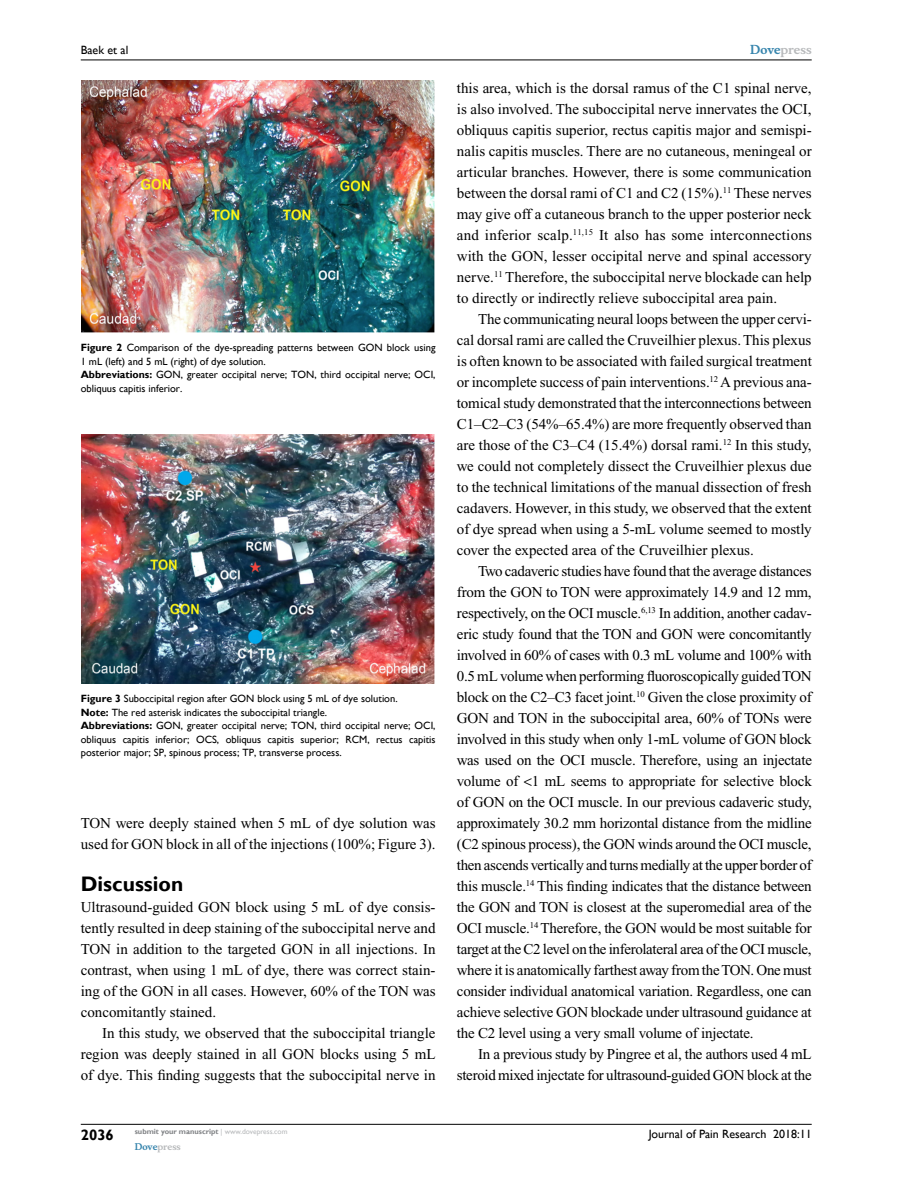
<style>
.page{position:relative;width:918px;height:1188px;background:#fff}
.page>*{position:absolute;margin:0;border:0;box-sizing:border-box;transform-origin:0 0}
.t1{font:700 21px "Gill Sans";color:#000}
.t2{font:15px/21px "Times New Roman";color:#000;text-align:justify}
.t3{font:15px/21px "Times New Roman";letter-spacing:-.02em;color:#000;text-align:right}
.t4{font:700 15px "Gill Sans";color:#000}
.t5{font:12px "Gill Sans";color:#000}
.t6{font:700 12px "Musee";color:#b8babc}
.t7{font:10.5px/13.5px "Gill Sans";color:#000}
.t8{font:700 9px "Musee";color:#b8babc}
.t9{font:700 7.5px "Gill Sans";color:#808285}
.s1{font-weight:700}
.s2{font-weight:400;color:#b8babc}
.s3{color:#3785ad}
</style>
<div class="page">
<hr style="left:81px;top:1124px;width:731px;height:1px;background:#000">
<hr style="left:81px;top:60px;width:731px;height:1px;background:#000">
<img style="left:82px;top:81px;width:353px;height:251px">
<img style="left:82px;top:435px;width:353px;height:248px">
<p class="t5" style="left:81px;top:43px;width:49px">Baek et al</p>
<p class="t7" style="left:81px;top:341px;width:356px"><span class="s1">Figure 2</span> Comparison of the dye-spreading patterns between GON block using 1 mL (left) and 5 mL (right) of dye solution.<br><span class="s1">Abbreviations:</span> GON, greater occipital nerve; TON, third occipital nerve; OCI , obliquus capitis inferior.</p>
<p class="t7" style="left:81px;top:692px;width:356px"><span class="s1">Figure 3</span> Suboccipital region after GON block using 5 mL of dye solution.<br><span class="s1">Note:</span> The red asterisk indicates the suboccipital triangle.<br><span class="s1">Abbreviations:</span> GON, greater occipital nerve; TON, third occipital nerve; OCI , obliquus capitis inferior; OCS, obliquus capitis superior; RCM, rectus capitis posterior major; SP, spinous process; TP, transverse process.</p>
<p class="t2" style="left:81px;top:812px;width:356px">TON were deeply stained when 5 mL of dye solution was used for GON block in all of the injections (100%; Figure 3).</p>
<h1 class="t1" style="left:81px;top:871px;width:104px">Discussion</h1>
<p class="t2" style="left:81px;top:896px;width:356px">Ultrasound-guided GON block using 5 mL of dye consis&shy;tently resulted in deep staining of the suboccipital nerve and TON in addition to the targeted GON in all injections. In contrast, when using 1 mL of dye, there was correct stain&shy;ing of the GON in all cases. However, 60% of the TON was concomitantly stained.</p>
<p class="t2" style="left:81px;top:1022px;width:356px;text-indent:21px">In this study, we observed that the suboccipital triangle region was deeply stained in all GON blocks using 5 mL of dye. This finding suggests that the suboccipital nerve in</p>
<p class="t4" style="left:81px;top:1126px;width:35px">2036</p>
<p class="t9" style="left:135px;top:1127px;width:154px">submit your manuscript <span class="s2">| www.dovepress.com</span></p>
<p class="t8" style="left:135px;top:1141px;width:48px"><span class="s3">Dove</span>press</p>
<p class="t6" style="left:750px;top:43px;width:63px"><span class="s3">Dove</span>press</p>
<p class="t2" style="left:457px;top:77px;width:357px">this area, which is the dorsal ramus of the C1 spinal nerve, is also involved. The suboccipital nerve innervates the OCI, obliquus capitis superior, rectus capitis major and semispi&shy;nalis capitis muscles. There are no cutaneous, meningeal or articular branches. However, there is some communication between the dorsal rami of C1 and C2 (15%).<sup>11</sup> These nerves may give off a cutaneous branch to the upper posterior neck and inferior scalp.<sup>11,15</sup> It also has some interconnections with the GON, lesser occipital nerve and spinal accessory nerve.<sup>11</sup> Therefore, the suboccipital nerve blockade can help to directly or indirectly relieve suboccipital area pain.</p>
<p class="t2" style="left:457px;top:308px;width:357px;text-indent:21px">The communicating neural loops between the upper cervi&shy;cal dorsal rami are called the Cruveilhier plexus. This plexus is often known to be associated with failed surgical treatment or incomplete success of pain interventions.<sup>12</sup> A previous ana&shy;tomical study demonstrated that the interconnections between C1–C2–C3 (54%–65.4%) are more frequently observed than are those of the C3–C4 (15.4%) dorsal rami.<sup>12</sup> In this study, we could not completely dissect the Cruveilhier plexus due to the technical limitations of the manual dissection of fresh cadavers. However, in this study, we observed that the extent of dye spread when using a 5-mL volume seemed to mostly cover the expected area of the Cruveilhier plexus.</p>
<p class="t2" style="left:457px;top:560px;width:357px;text-indent:21px">Two cadaveric studies have found that the average distances from the GON to TON were approximately 14.9 and 12 mm, respectively, on the OCI muscle.<sup>6,13</sup> In addition, another cadav&shy;eric study found that the TON and GON were concomitantly involved in 60% of cases with 0.3 mL volume and 100% with 0.5 mL volume when performing fluoroscopically guided TON block on the C2–C3 facet joint.<sup>10</sup> Given the close proximity of GON and TON in the suboccipital area, 60% of TONs were involved in this study when only 1-mL volume of GON block was used on the OCI muscle. Therefore, using an injectate volume of 1 mL seems to appropriate for selective block of GON on the OCI muscle. In our previous cadaveric study, approximately 30.2 mm horizontal distance from the midline (C2 spinous process), the GON winds around the OCI muscle, then ascends vertically and turns medially at the upper border of this muscle.<sup>14</sup> This finding indicates that the distance between the GON and TON is closest at the superomedial area of the OCI muscle.<sup>14</sup> Therefore, the GON would be most suitable for target at the C2 level on the inferolateral area of the OCI muscle, where it is anatomically farthest away from the TON. One must consider individual anatomical variation. Regardless, one can achieve selective GON blockade under ultrasound guidance at the C2 level using a very small volume of injectate.</p>
<p class="t3" style="left:457px;top:1043px;width:356px">In a previous study by Pingree et al, the authors used 4 mL steroid mixed injectate for ultrasound-guided GON block at the</p>
<p class="t5" style="left:649px;top:1127px;width:164px">Journal of Pain Research 2018:11</p>
</div>
